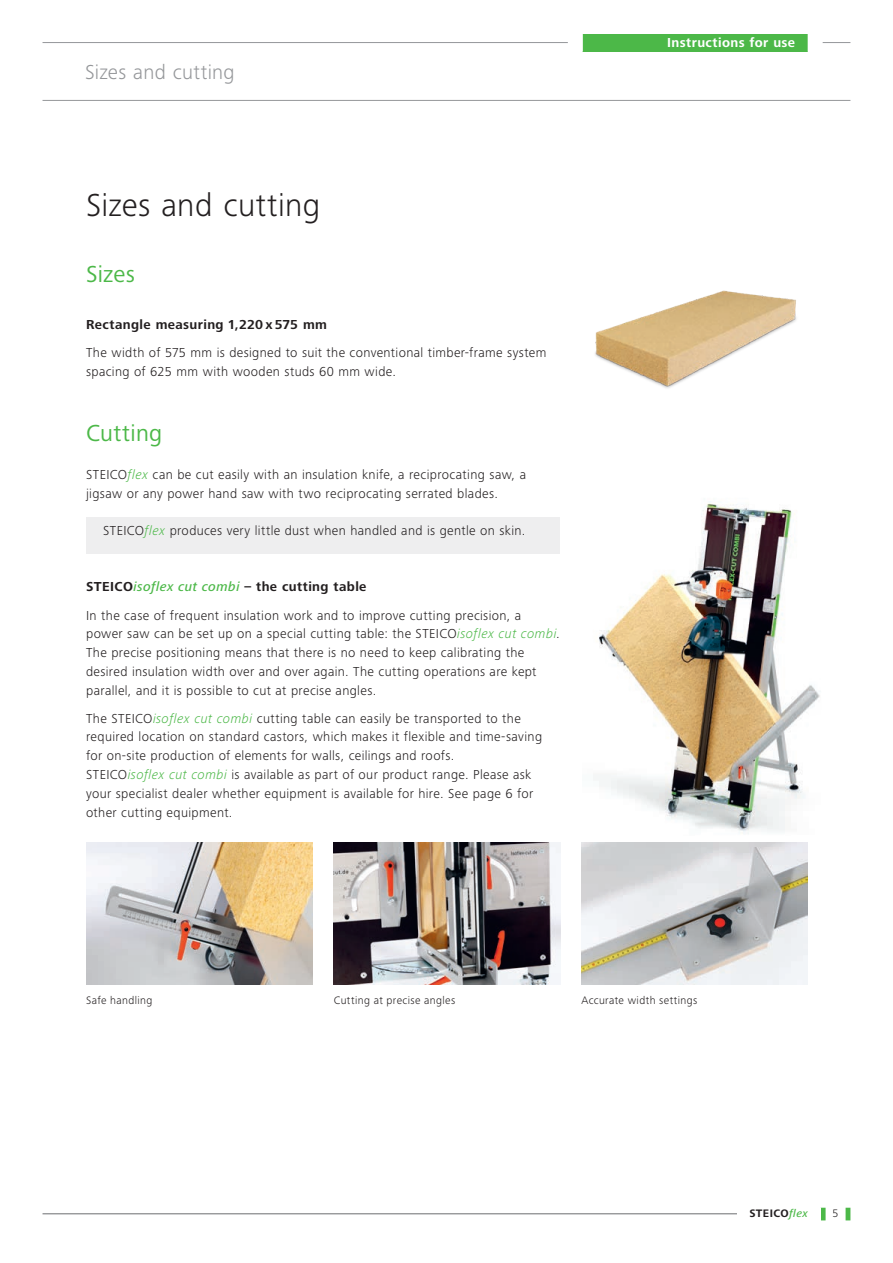
<style>
.page{position:relative;width:893px;height:1263px;background:#fff}
.page>*{position:absolute;margin:0;border:0;box-sizing:border-box;transform-origin:0 0}
.t1{font:300 33px "Frutiger Next LTW1 G";letter-spacing:.01em;color:#231f20}
.t2{font:24px "Frutiger Next LTW1 G";letter-spacing:.015em;color:#4cb848}
.t3{font:300 21px "Frutiger Next LTW1 G";letter-spacing:.01em;color:#95979a}
.t4{font:300 13.5px/18.8px "Frutiger Next LTW1 G";letter-spacing:.03em;color:#231f20}
.t5{font:700 13.5px "Frutiger Next LTW1 G";letter-spacing:.025em;color:#231f20}
.t6{font:700 13.5px "Frutiger Next LTW1 G";letter-spacing:.03em;color:#fff}
.t7{font:300 11.25px "Frutiger Next LTW1 G";letter-spacing:.03em;color:#231f20}
.t8{font:700 11.25px "Frutiger Next LTW1 G";letter-spacing:.035em;color:#231f20}
.s1{font-style:italic;color:#4cb848}
.s2{font-weight:700}
.s3{font-weight:500;font-style:italic;color:#4cb848}
</style>
<div class="page">
<hr style="left:43px;top:42px;width:807px;height:1px;background:#95979a">
<hr style="left:43px;top:100px;width:807px;height:1px;background:#95979a">
<hr style="left:43px;top:1213px;width:765px;height:1px;background:#6c6d70">
<div style="left:821px;top:1208px;width:5px;height:12px;background:#4cb848"></div>
<hr style="left:846px;top:1208px;width:4px;height:12px;background:#4cb848">
<div style="left:583px;top:34px;width:225px;height:18px;background:#4cb848"></div>
<div style="left:568px;top:34px;width:15px;height:18px;background:#fff"></div>
<div style="left:808px;top:34px;width:15px;height:18px;background:#fff"></div>
<div style="left:737px;top:1208px;width:84px;height:12px;background:#fff"></div>
<div style="left:86px;top:517px;width:474px;height:37px;background:#eeeeef"></div>
<img style="left:86px;top:843px;width:227px;height:141px">
<img style="left:334px;top:843px;width:227px;height:141px">
<img style="left:581px;top:843px;width:227px;height:141px">
<img style="left:595px;top:290px;width:201px;height:98px">
<img style="left:593px;top:501px;width:227px;height:333px">
<h3 class="t3" style="left:85px;top:60px;width:151px">Sizes and cutting</h3>
<h1 class="t1" style="left:86px;top:187px;width:236px">Sizes and cutting</h1>
<h2 class="t2" style="left:86px;top:260px;width:50px">Sizes</h2>
<p class="t5" style="left:86px;top:317px;width:243px">Rectangle measuring 1,220 x 575 mm</p>
<p class="t4" style="left:86px;top:343px;width:462px">The width of 575 mm is designed to suit the conventional timber-frame system spacing of 625 mm with wooden studs 60 mm wide.</p>
<h2 class="t2" style="left:86px;top:420px;width:78px">Cutting</h2>
<p class="t4" style="left:86px;top:465px;width:442px">STEICO<span class="s1">flex</span> can be cut easily with an insulation knife, a reciprocating saw, a jigsaw or any power hand saw with two reciprocating serrated blades.</p>
<p class="t4" style="left:103px;top:521px;width:421px">STEICO<span class="s1">flex</span> produces very little dust when handled and is gentle on skin.</p>
<p class="t4" style="left:86px;top:573px;width:437px;line-height:28px"><span class="s2">STEICO</span><span class="s3">isoflex cut combi</span> <span class="s2">– the cutting table<br></span>In the case of frequent insulation work and to improve cutting precision, a</p>
<p class="t4" style="left:86px;top:624px;width:473px">power saw can be set up on a special cutting table: the STEICO<span class="s1">isoflex cut combi</span>.<br>The precise positioning means that there is no need to keep calibrating the desired insulation width over and over again. The cutting operations are kept parallel, and it is possible to cut at precise angles.</p>
<p class="t4" style="left:86px;top:709px;width:458px">The STEICO<span class="s1">isoflex cut combi</span> cutting table can easily be transported to the required location on standard castors, which makes it flexible and time-saving for on-site production of elements for walls, ceilings and roofs.<br>STEICO<span class="s1">isoflex cut combi</span> is available as part of our product range. Please ask your specialist dealer whether equipment is available for hire. See page 6 for other cutting equipment.</p>
<p class="t6" style="left:667px;top:35px;width:129px">Instructions for use</p>
<p class="t7" style="left:86px;top:994px;width:68px">Safe handling</p>
<p class="t7" style="left:334px;top:994px;width:123px">Cutting at precise angles</p>
<p class="t7" style="left:581px;top:994px;width:117px">Accurate width settings</p>
<p class="t8" style="left:749px;top:1207px;width:60px">STEICO<span class="s3">flex</span></p>
<p class="t7" style="left:833px;top:1207px;width:7px">5</p>
</div>
